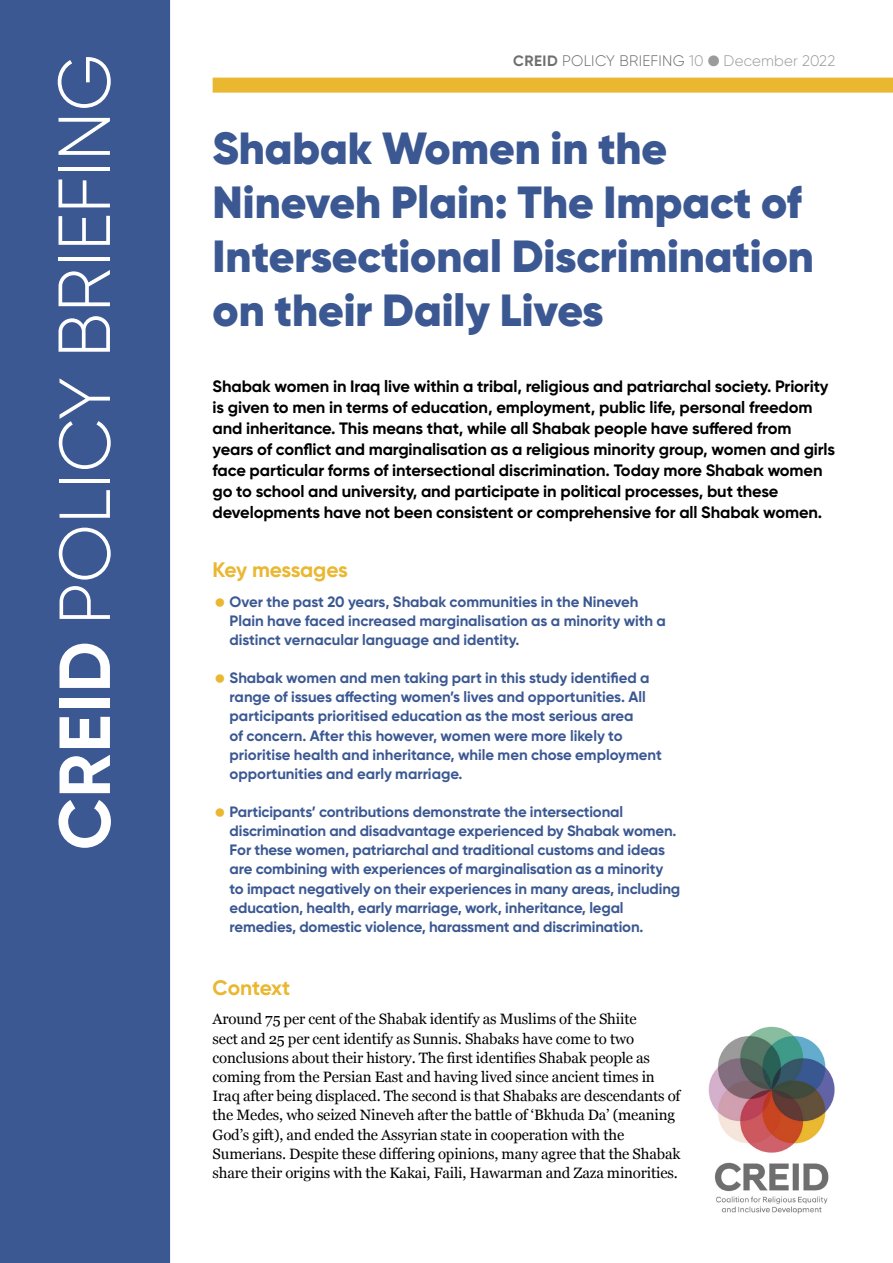
<style>
.page{position:relative;width:893px;height:1263px;background:#fff}
.page>*{position:absolute;margin:0;border:0;box-sizing:border-box;transform-origin:0 0}
.t1{font:300 73.5px "Gilroy";color:#fff}
.t2{font:900 45px/54px "Gilroy";color:#3b5892}
.t3{font:700 21px "Gilroy";letter-spacing:-.015em;color:#eab730}
.t4{font:700 16.5px/21px "Gilroy";letter-spacing:-.005em;color:#000}
.t5{font:300 15.3px "Gilroy";letter-spacing:.015em;color:#6f6f6e}
.t6{font:700 15px/19.2px "Gilroy";letter-spacing:-.01em;color:#3b5892}
.t7{font:15px/19.2px "Georgia";letter-spacing:-.01em;color:#000}
.s1{font-weight:700;font-size:72px}
.s2{font-size:72px}
.s3{font-weight:700;font-size:15px}
.s4{color:#9c9b9b}
</style>
<div class="page">
<div style="left:0;top:0;width:170px;height:1263px;background:#3b5892"></div>
<img style="left:708px;top:1026px;width:127px;height:188px">
<div style="left:213px;top:78px;width:680px;height:15px;background:#eab730"></div>
<h1 class="t1" style="left:39px;top:850px;width:798px;rotate:-90deg"><span class="s1">CREID</span> <span class="s2">POLICY</span> BRIEFING</h1>
<p class="t5" style="left:513px;top:51px;width:324px"><span class="s3">CREID</span> POLICY BRIEFING <span class="s4">10</span> <span class="s4">● December 2022</span></p>
<h2 class="t2" style="left:213px;top:121px;width:603px">Shabak Women in the<br>Nineveh Plain: The Impact of<br>Intersectional Discrimination on their Daily Lives</h2>
<p class="t4" style="left:213px;top:375px;width:624px">Shabak women in Iraq live within a tribal, religious and patriarchal society. Priority is given to men in terms of education, employment, public life, personal freedom and inheritance. This means that, while all Shabak people have suffered from years of conflict and marginalisation as a religious minority group, women and girls face particular forms of intersectional discrimination. Today more Shabak women go to school and university, and participate in political processes, but these developments have not been consistent or comprehensive for all Shabak women.</p>
<h3 class="t3" style="left:213px;top:556px;width:137px">Key messages</h3>
<p class="t6" style="left:230px;top:592px;width:438px">Over the past 20 years, Shabak communities in the Nineveh<br>Plain have faced increased marginalisation as a minority with a distinct vernacular language and identity.</p>
<p class="t6" style="left:230px;top:668px;width:434px">Shabak women and men taking part in this study identified a range of issues affecting women’s lives and opportunities. All participants prioritised education as the most serious area<br>of concern. After this however, women were more likely to prioritise health and inheritance, while men chose employment opportunities and early marriage.</p>
<p class="t6" style="left:230px;top:802px;width:452px">Participants’ contributions demonstrate the intersectional discrimination and disadvantage experienced by Shabak women.<br>For these women, patriarchal and traditional customs and ideas are combining with experiences of marginalisation as a minority to impact negatively on their experiences in many areas, including education, health, early marriage, work, inheritance, legal remedies, domestic violence, harassment and discrimination.</p>
<h3 class="t3" style="left:213px;top:974px;width:79px">Context</h3>
<p class="t7" style="left:213px;top:1009px;width:469px">Around 75 per cent of the Shabak identify as Muslims of the Shiite<br>sect and 25 per cent identify as Sunnis. Shabaks have come to two conclusions about their history. The first identifies Shabak people as coming from the Persian East and having lived since ancient times in Iraq after being displaced. The second is that Shabaks are descendants of the Medes, who seized Nineveh after the battle of ‘Bkhuda Da’ (meaning God’s gift), and ended the Assyrian state in cooperation with the Sumerians. Despite these differing opinions, many agree that the Shabak share their origins with the Kakai, Faili, Hawarman and Zaza minorities.</p>
</div>
